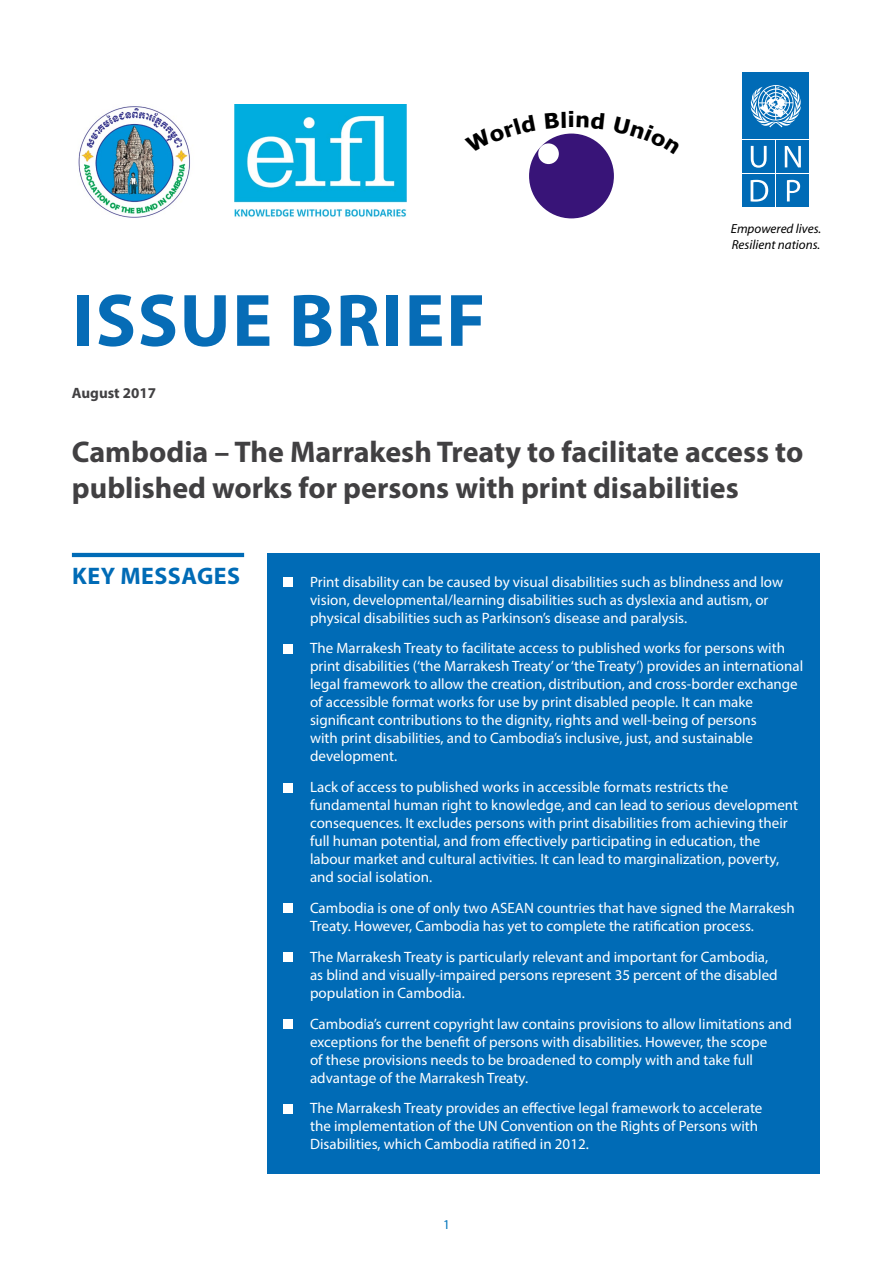
<style>
.page{position:relative;width:893px;height:1263px;background:#fff}
.page>*{position:absolute;margin:0;border:0;box-sizing:border-box;transform-origin:0 0}
.t1{font:700 75px "Myriad Pro";letter-spacing:.02em;color:#066cb6}
.t2{font:700 30px/36px "Myriad Pro";color:#414042}
.t3{font:700 24px "Myriad Pro";letter-spacing:.02em;color:#006bb6}
.t4{font:700 21px "Tahoma";color:#000;scale:1.09 1}
.t5{font:15px/18px "Myriad Pro";color:#fff}
.t6{font:700 15px "Myriad Pro";color:#414042}
.t7{font:13.5px "Myriad Pro";color:#0074bb}
.t8{font:italic 13.2px/15.8px "Myriad";color:#000}
</style>
<div class="page">
<div style="left:267px;top:553px;width:553px;height:620px;background:#006bb6"></div>
<hr style="left:72px;top:553px;width:172px;height:4px;background:#006bb6">
<div style="left:743px;top:141px;width:32px;height:32px;background:#006bb6"></div>
<svg style="left:751px;top:146px;width:16px;height:22px"></svg>
<div style="left:777px;top:141px;width:32px;height:32px;background:#006bb6"></div>
<svg style="left:785px;top:146px;width:16px;height:21px"></svg>
<div style="left:777px;top:175px;width:32px;height:32px;background:#006bb6"></div>
<svg style="left:787px;top:180px;width:13px;height:21px"></svg>
<div style="left:743px;top:175px;width:32px;height:32px;background:#006bb6"></div>
<svg style="left:751px;top:180px;width:17px;height:22px"></svg>
<div style="left:743px;top:72px;width:66px;height:67px;background:#006bb6"></div>
<svg style="left:751px;top:85px;width:50px;height:42px"></svg>
<div style="left:283px;top:578px;width:9px;height:9px;background:#fff"></div>
<div style="left:283px;top:644px;width:9px;height:9px;background:#fff"></div>
<div style="left:283px;top:783px;width:9px;height:9px;background:#fff"></div>
<div style="left:283px;top:904px;width:9px;height:9px;background:#fff"></div>
<div style="left:283px;top:953px;width:9px;height:9px;background:#fff"></div>
<div style="left:283px;top:1019px;width:9px;height:9px;background:#fff"></div>
<div style="left:283px;top:1104px;width:9px;height:9px;background:#fff"></div>
<img style="left:78px;top:106px;width:112px;height:112px">
<img style="left:234px;top:105px;width:172px;height:112px">
<div style="left:529px;top:134px;width:85px;height:84px;background:#381478;border-radius:50%"></div>
<div style="left:538px;top:143px;width:21px;height:21px;background:#fff;border-radius:50%"></div>
<h1 class="t1" style="left:73px;top:272px;width:414px">ISSUE BRIEF</h1>
<p class="t6" style="left:72px;top:383px;width:86px">August 2017</p>
<h3 class="t4" style="left:568px;top:105px;width:8px">i</h3>
<p class="t8" style="left:731px;top:221px;width:92px">Empowered lives.<br>Resilient nations.</p>
<h2 class="t2" style="left:72px;top:433px;width:733px">Cambodia – The Marrakesh Treaty to facilitate access to published works for persons with print disabilities</h2>
<h3 class="t3" style="left:72px;top:560px;width:169px">KEY MESSAGES</h3>
<p class="t5" style="left:310px;top:572px;width:475px">Print disability can be caused by visual disabilities such as blindness and low vision, developmental/learning disabilities such as dyslexia and autism, or physical disabilities such as Parkinson’s disease and paralysis.</p>
<p class="t5" style="left:310px;top:639px;width:495px">The Marrakesh Treaty to facilitate access to published works for persons with print disabilities (‘the Marrakesh Treaty’ or ‘the Treaty’) provides an international legal framework to allow the creation, distribution, and cross-border exchange of accessible format works for use by print disabled people. It can make significant contributions to the dignity, rights and well-being of persons<br>with print disabilities, and to Cambodia’s inclusive, just, and sustainable development.</p>
<p class="t5" style="left:310px;top:778px;width:490px">Lack of access to published works in accessible formats restricts the fundamental human right to knowledge, and can lead to serious development consequences. It excludes persons with print disabilities from achieving their full human potential, and from effectively participating in education, the labour market and cultural activities. It can lead to marginalization, poverty, and social isolation.</p>
<p class="t5" style="left:310px;top:899px;width:486px">Cambodia is one of only two ASEAN countries that have signed the Marrakesh<br>Treaty. However, Cambodia has yet to complete the ratification process.</p>
<p class="t5" style="left:310px;top:947px;width:469px">The Marrakesh Treaty is particularly relevant and important for Cambodia, as blind and visually-impaired persons represent 35 percent of the disabled population in Cambodia.</p>
<p class="t5" style="left:310px;top:1014px;width:483px">Cambodia’s current copyright law contains provisions to allow limitations and exceptions for the benefit of persons with disabilities. However, the scope<br>of these provisions needs to be broadened to comply with and take full advantage of the Marrakesh Treaty.</p>
<p class="t5" style="left:310px;top:1099px;width:454px">The Marrakesh Treaty provides an effective legal framework to accelerate the implementation of the UN Convention on the Rights of Persons with<br>Disabilities, which Cambodia ratified in 2012.</p>
<p class="t7" style="left:443px;top:1216px;width:8px">1</p>
</div>
